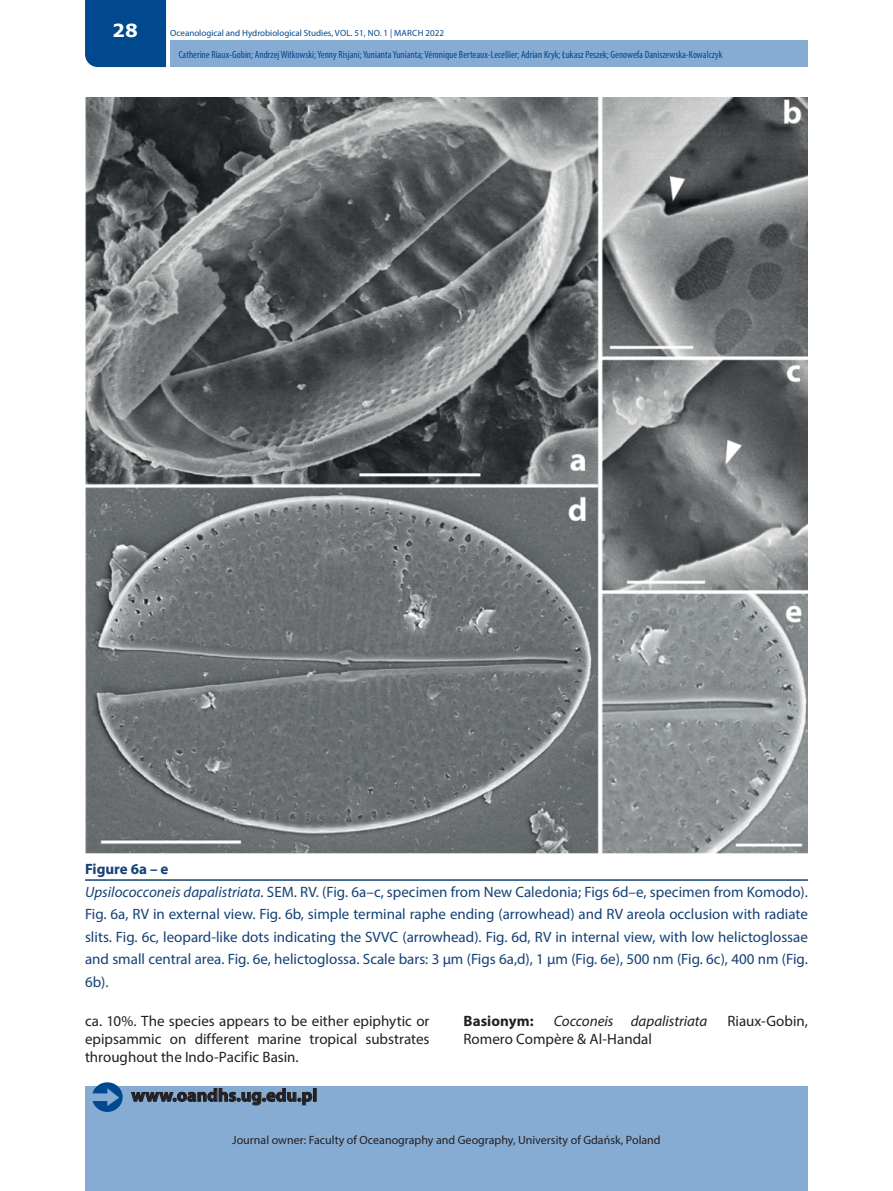
<style>
.page{position:relative;width:893px;height:1191px;background:#fff}
.page>*{position:absolute;margin:0;border:0;box-sizing:border-box;transform-origin:0 0}
.t1{font:700 18px "Myriad Pro";color:#231f20}
.t2{font:700 18px "Verdana";color:#fff}
.t3{font:15px/22.5px "Myriad Pro";color:#144176}
.t4{font:15px/18px "Myriad Pro";color:#231f20;text-align:justify}
.t5{font:italic 15px "Myriad Pro";letter-spacing:-.005em;color:#231f20}
.t6{font:700 15px "Myriad Pro";letter-spacing:.005em;color:#231f20}
.t7{font:12px "Myriad Pro";color:#231f20}
.t8{font:condensed 10.5px "Myriad Pro";color:#01498e}
.t9{font:9px "Myriad Pro";color:#01498e}
.s1{font-weight:700}
.s2{font-style:italic}
</style>
<div class="page">
<div style="left:171px;top:40px;width:637px;height:27px;background:#87acd4"></div>
<div style="left:85px;top:1086px;width:723px;height:105px;background:#87acd4"></div>
<div style="left:85px;top:0;width:81px;height:67px;background:#01498e"></div>
<svg style="left:92px;top:1082px;width:31px;height:30px"></svg>
<img style="left:85px;top:98px;width:723px;height:756px">
<hr style="left:85px;top:879px;width:723px;height:1px;background:#144176">
<p class="t2" style="left:112px;top:18px;width:27px">28</p>
<p class="t9" style="left:170px;top:28px;width:275px">Oceanological and Hydrobiological Studies, VOL. 51, NO. 1 | MARCH 2022</p>
<p class="t8" style="left:179px;top:48px;width:545px">Catherine Riaux-Gobin; Andrzej Witkowski; Yenny Risjani; Yunianta Yunianta; Véronique Berteaux-Lecellier; Adrian Kryk; Łukasz Peszek; Genowefa Daniszewska-Kowalczyk</p>
<p class="t3" style="left:85px;top:858px;width:724px"><span class="s1">Figure 6a – e<br></span><span class="s2">Upsilococconeis dapalistriata</span>. SEM. RV. (Fig. 6a–c, specimen from New Caledonia; Figs 6d–e, specimen from Komodo).<br>Fig. 6a, RV in external view. Fig. 6b, simple terminal raphe ending (arrowhead) and RV areola occlusion with radiate slits. Fig. 6c, leopard-like dots indicating the SVVC (arrowhead). Fig. 6d, RV in internal view, with low helictoglossae and small central area. Fig. 6e, helictoglossa. Scale bars: 3 µm (Figs 6a,d), 1 µm (Fig. 6e), 500 nm (Fig. 6c), 400 nm (Fig.<br>6b).</p>
<p class="t4" style="left:85px;top:1012px;width:346px">ca. 10%. The species appears to be either epiphytic or epipsammic on different marine tropical substrates throughout the Indo-Pacific Basin.</p>
<p class="t6" style="left:463px;top:1011px;width:72px">Basionym:</p>
<p class="t5" style="left:554px;top:1012px;width:155px">Cocconeis dapalistriata</p>
<p class="t4" style="left:727px;top:1012px;width:82px">Riaux-Gobin,</p>
<p class="t4" style="left:463px;top:1030px;width:190px">Romero Compère &amp; Al-Handal</p>
<p class="t1" style="left:131px;top:1083px;width:187px">www.oandhs.ug.edu.pl</p>
<p class="t7" style="left:232px;top:1132px;width:430px">Journal owner: Faculty of Oceanography and Geography, University of Gdańsk, Poland</p>
</div>
